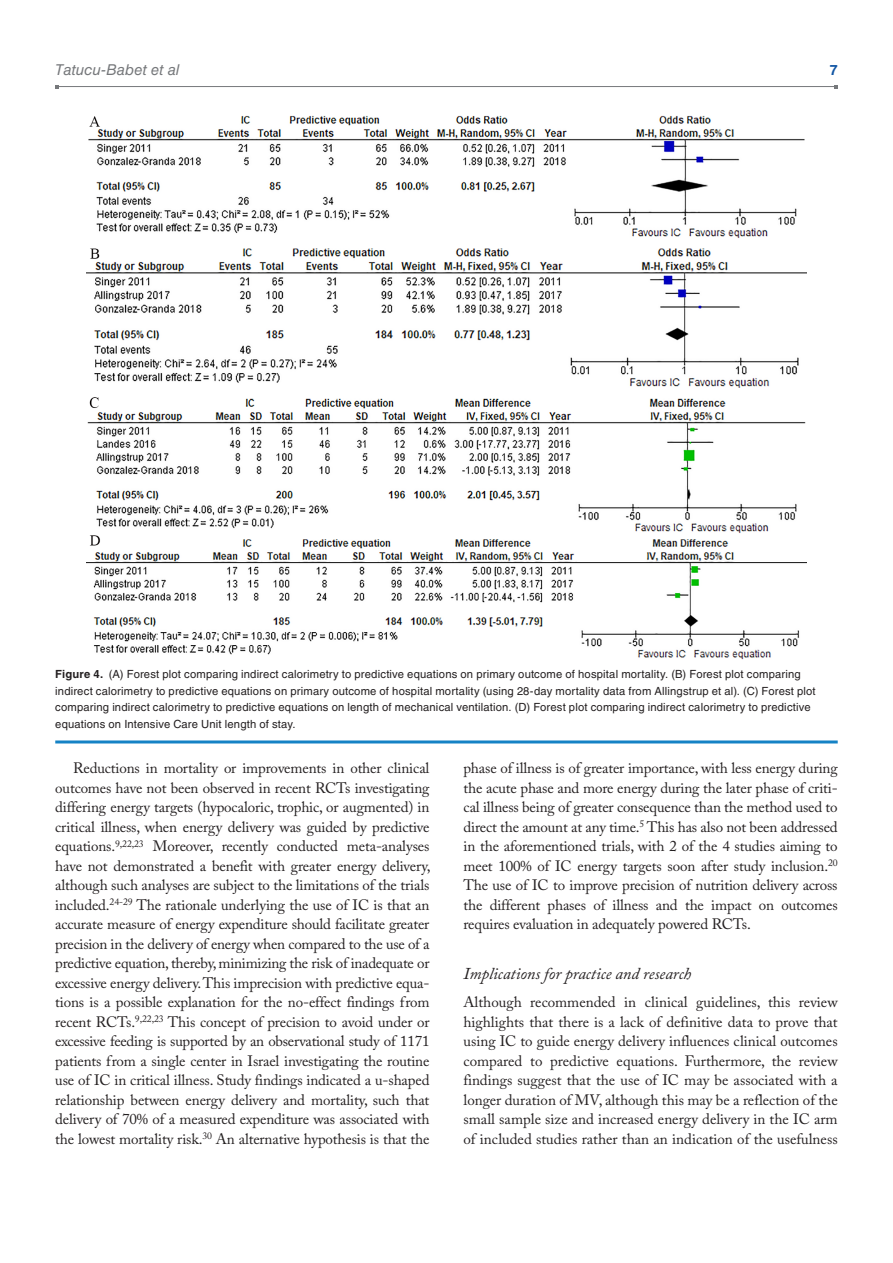
<style>
.page{position:relative;width:893px;height:1263px;background:#fff}
.page>*{position:absolute;margin:0;border:0;box-sizing:border-box;transform-origin:0 0}
.t1{font:italic 16.5px "Adobe Caslon Pro";color:#231f20}
.t2{font:15px/19.5px "Adobe Caslon Pro";letter-spacing:-.01em;color:#231f20;text-align:justify}
.t3{font:italic 15px "Helvetica LT Std";color:#76787b}
.t4{font:700 14.25px "Helvetica LT Std";color:#1055a4}
.t5{font:11.25px/16.5px "Helvetica LT Std";letter-spacing:.015em;color:#231f20}
.s1{font-weight:700}
</style>
<div class="page">
<hr style="left:57px;top:86px;width:779px;height:1px;background:#76787b">
<hr style="left:55px;top:740px;width:783px;height:3px;background:#1582c5">
<img style="left:86px;top:115px;width:720px;height:545px">
<p class="t3" style="left:55px;top:61px;width:126px">Tatucu-Babet et al</p>
<p class="t4" style="left:830px;top:61px;width:9px">7</p>
<p class="t5" style="left:55px;top:666px;width:762px"><span class="s1">Figure 4.</span> (A) Forest plot comparing indirect calorimetry to predictive equations on primary outcome of hospital mortality. (B) Forest plot comparing indirect calorimetry to predictive equations on primary outcome of hospital mortality (using 28-day mortality data from Allingstrup et al). (C) Forest plot comparing indirect calorimetry to predictive equations on length of mechanical ventilation. (D) Forest plot comparing indirect calorimetry to predictive equations on Intensive Care Unit length of stay.</p>
<p class="t2" style="left:55px;top:758px;width:377px;text-indent:18px">Reductions in mortality or improvements in other clinical outcomes have not been observed in recent RCTs investigating differing energy targets (hypocaloric, trophic, or augmented) in critical illness, when energy delivery was guided by predictive equations.<sup>9,22,23</sup> Moreover, recently conducted meta-analyses have not demonstrated a benefit with greater energy delivery, although such analyses are subject to the limitations of the trials included.<sup>24-29</sup> The rationale underlying the use of IC is that an accurate measure of energy expenditure should facilitate greater precision in the delivery of energy when compared to the use of a predictive equation, thereby, minimizing the risk of inadequate or excessive energy delivery. This imprecision with predictive equa&shy;tions is a possible explanation for the no-effect findings from recent RCTs.<sup>9,22,23</sup> This concept of precision to avoid under or excessive feeding is supported by an observational study of 1171 patients from a single center in Israel investigating the routine use of IC in critical illness. Study findings indicated a u-shaped relationship between energy delivery and mortality, such that delivery of 70% of a measured expenditure was associated with the lowest mortality risk.<sup>30</sup> An alternative hypothesis is that the</p>
<p class="t2" style="left:463px;top:758px;width:376px">phase of illness is of greater importance, with less energy during the acute phase and more energy during the later phase of criti&shy;cal illness being of greater consequence than the method used to direct the amount at any time.<sup>5</sup> This has also not been addressed in the aforementioned trials, with 2 of the 4 studies aiming to meet 100% of IC energy targets soon after study inclusion.<sup>20<br></sup>The use of IC to improve precision of nutrition delivery across the different phases of illness and the impact on outcomes requires evaluation in adequately powered RCTs.</p>
<p class="t1" style="left:463px;top:963px;width:229px">Implications for practice and research</p>
<p class="t2" style="left:463px;top:992px;width:376px">Although recommended in clinical guidelines, this review highlights that there is a lack of definitive data to prove that using IC to guide energy delivery influences clinical outcomes compared to predictive equations. Furthermore, the review findings suggest that the use of IC may be associated with a longer duration of MV, although this may be a reflection of the small sample size and increased energy delivery in the IC arm of included studies rather than an indication of the usefulness</p>
</div>
